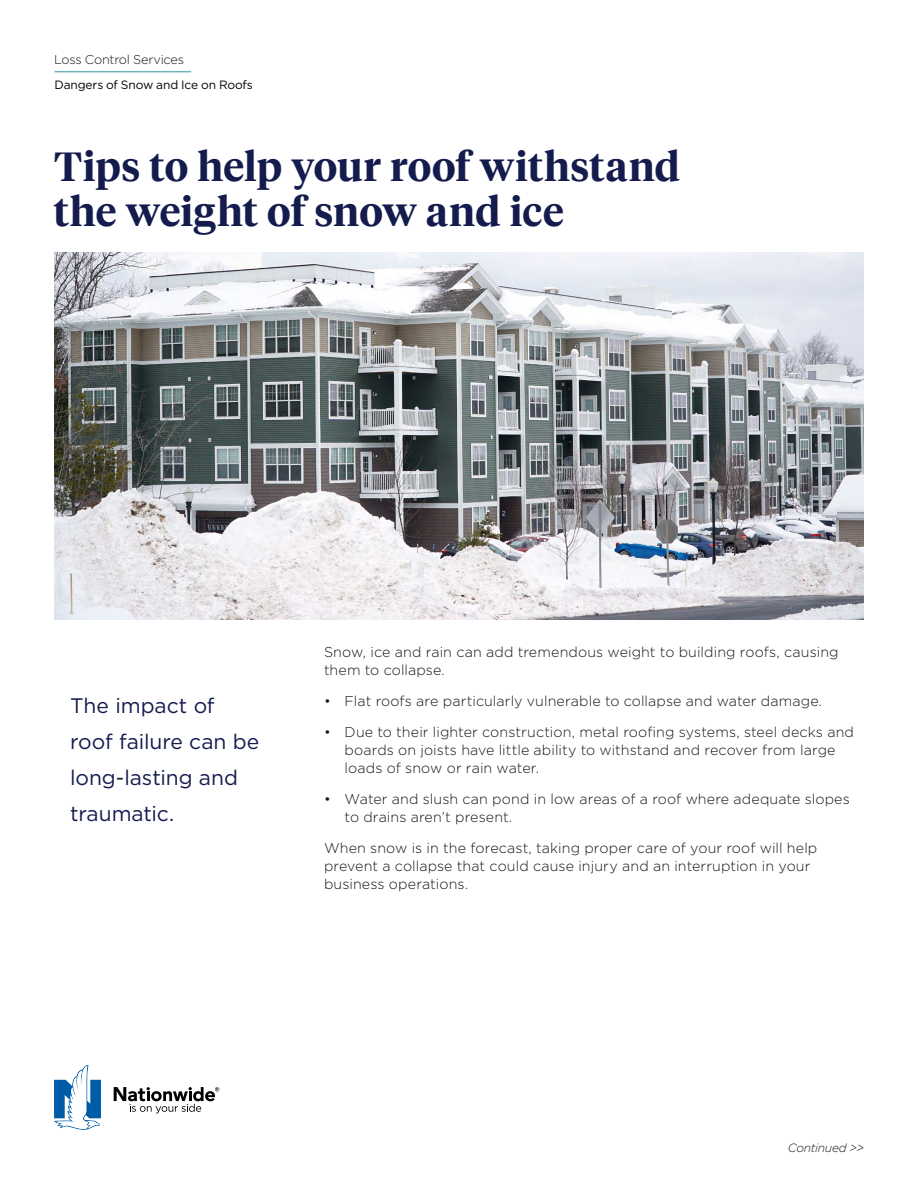
<style>
.page{position:relative;width:918px;height:1188px;background:#fff}
.page>*{position:absolute;margin:0;border:0;box-sizing:border-box;transform-origin:0 0}
.Headline{font:600 40.5px/45px "Tiempos Headline";letter-spacing:.005em;color:#141b4d}
.Sidebar_2{font:21px/36px "Gotham";letter-spacing:-.005em;color:#141b4d}
.Bulleted_text{font:300 14.25px/18px "Gotham";letter-spacing:.005em;color:#171717}
.Body_Text{font:300 14.25px/18px "Gotham";letter-spacing:.005em;color:#171717}
.t1{font:300 12.75px "Gotham";letter-spacing:-.02em;color:#171717}
.Subhead_2_-_Gotham_B{font:12px "Gotham";letter-spacing:-.01em;color:#000}
.t2{font:italic 300 12px "Gotham";letter-spacing:-.02em;color:#171717}
</style>
<div class="page">
<svg style="left:54px;top:1065px;width:47px;height:65px"></svg>
<svg style="left:114px;top:1087px;width:105px;height:26px"></svg>
<hr style="left:55px;top:71px;width:136px;height:1px;background:#72b0bd">
<img style="left:54px;top:253px;width:810px;height:366px">
<p class="t1" style="left:54px;top:51px;width:131px">Loss Control Services</p>
<p class="Subhead_2_-_Gotham_B" style="left:55px;top:77px;width:200px">Dangers of Snow and Ice on Roofs</p>
<h1 class="Headline" style="left:54px;top:142px;width:628px">Tips to help your roof withstand the weight of snow and ice</h1>
<p class="Sidebar_2" style="left:70px;top:687px;width:190px">The impact of roof failure can be long-lasting and traumatic.</p>
<p class="Body_Text" style="left:324px;top:643px;width:516px">Snow, ice and rain can add tremendous weight to building roofs, causing them to collapse.</p>
<p class="Bulleted_text" style="left:324px;top:692px;width:500px">• Flat roofs are particularly vulnerable to collapse and water damage.</p>
<p class="Bulleted_text" style="left:345px;top:723px;width:511px;text-indent:-21px">• Due to their lighter construction, metal roofing systems, steel decks and boards on joists have little ability to withstand and recover from large loads of snow or rain water.</p>
<p class="Bulleted_text" style="left:345px;top:790px;width:507px;text-indent:-21px">• Water and slush can pond in low areas of a roof where adequate slopes to drains aren’t present.</p>
<p class="Body_Text" style="left:324px;top:839px;width:495px">When snow is in the forecast, taking proper care of your roof will help prevent a collapse that could cause injury and an interruption in your business operations.</p>
<p class="t2" style="left:788px;top:1140px;width:78px">Continued &gt;&gt;</p>
</div>
